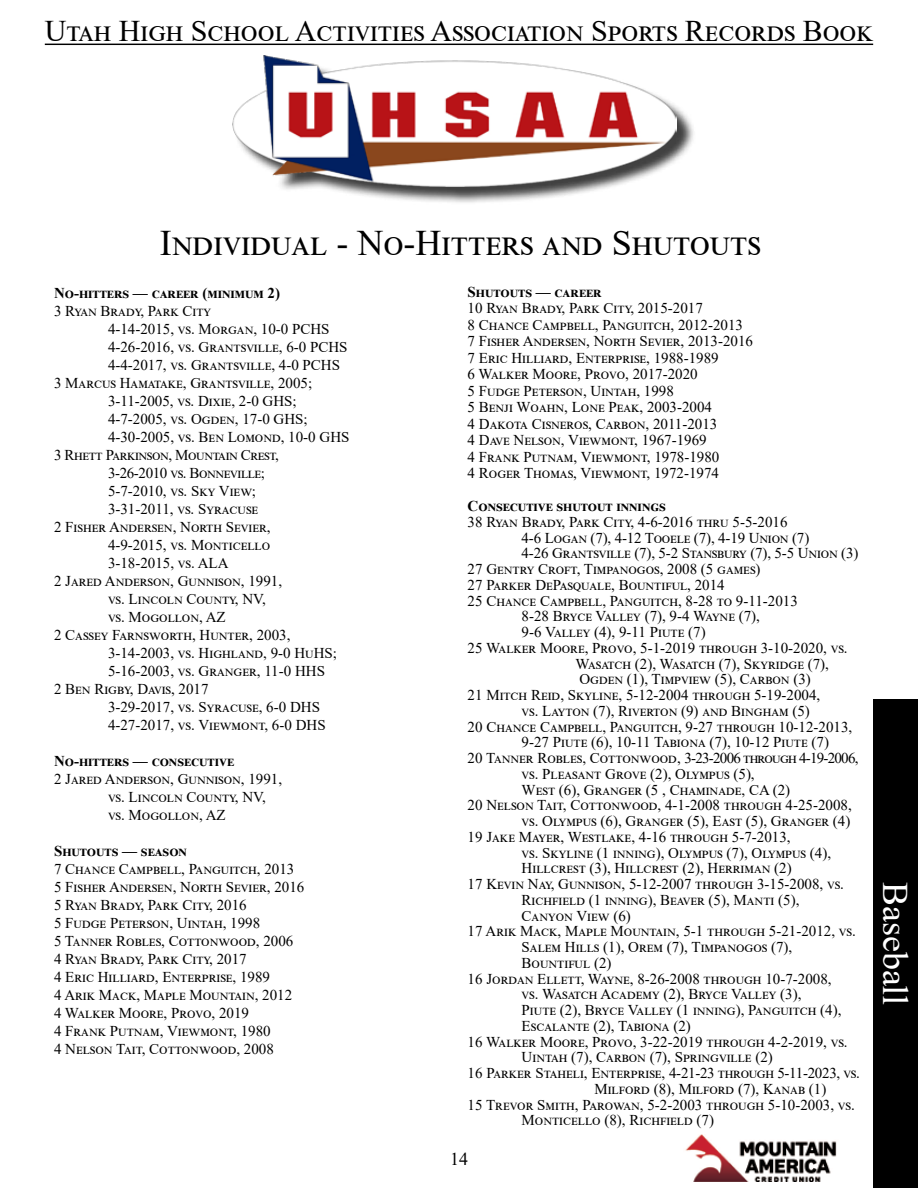
<style>
.page{position:relative;width:918px;height:1188px;background:#fff}
.page>*{position:absolute;margin:0;border:0;box-sizing:border-box;transform-origin:0 0}
.t1{font:36px "Times New Roman";letter-spacing:.065em;color:#000}
.t2{font:36px "Times New Roman";color:#fff}
.t3{font:30px "Times New Roman";color:#000}
.t4{font:18px "Times New Roman";color:#000}
.t5{font:15px/18px "Times New Roman";color:#000}
.t6{font:15px "Times New Roman";letter-spacing:.035em;color:#000}
.t7{font:700 15px "Times New Roman";color:#000}
.t8{font:15px "Times New Roman";letter-spacing:.065em;color:#000}
.t9{font:15px "Times New Roman";letter-spacing:.03em;color:#000}
.t10{font:15px "Times New Roman";letter-spacing:.075em;color:#000}
.t11{font:15px "Times New Roman";letter-spacing:.055em;color:#000}
.t12{font:15px "Times New Roman";letter-spacing:-.025em;color:#000}
</style>
<div class="page">
<hr style="left:45px;top:44px;width:828px;height:1px;background:#000">
<div style="left:235px;top:58px;width:461px;height:147px;background:#000;opacity:.75"></div>
<img style="left:232px;top:55px;width:445px;height:132px">
<img style="left:685px;top:1134px;width:152px;height:48px">
<div style="left:873px;top:699px;width:45px;height:489px;background:#000"></div>
<h2 class="t3" style="left:45px;top:10px;width:830px">Utah High School Activities Association Sports Records Book</h2>
<h1 class="t1" style="left:160px;top:218px;width:603px">Individual - No-Hitters and Shutouts</h1>
<p class="t7" style="left:54px;top:282px;width:228px">No-hitters — career (minimum 2)</p>
<p class="t6" style="left:54px;top:301px;width:159px">3 Ryan Brady, Park City</p>
<p class="t5" style="left:108px;top:320px;width:223px">4-14-2015, vs. Morgan, 10-0 PCHS</p>
<p class="t5" style="left:108px;top:338px;width:241px">4-26-2016, vs. Grantsville, 6-0 PCHS</p>
<p class="t5" style="left:108px;top:356px;width:234px">4-4-2017, vs. Grantsville, 4-0 PCHS</p>
<p class="t11" style="left:54px;top:373px;width:260px">3 Marcus Hamatake, Grantsville, 2005;</p>
<p class="t5" style="left:108px;top:392px;width:190px">3-11-2005, vs. Dixie, 2-0 GHS;</p>
<p class="t5" style="left:108px;top:410px;width:201px">4-7-2005, vs. Ogden, 17-0 GHS;</p>
<p class="t5" style="left:108px;top:428px;width:243px">4-30-2005, vs. Ben Lomond, 10-0 GHS</p>
<p class="t6" style="left:54px;top:445px;width:226px">3 Rhett Parkinson, Mountain Crest,</p>
<p class="t12" style="left:108px;top:463px;width:159px">3-26-2010 vs. Bonneville;</p>
<p class="t5" style="left:108px;top:482px;width:150px">5-7-2010, vs. Sky View;</p>
<p class="t5" style="left:108px;top:500px;width:152px">3-31-2011, vs. Syracuse</p>
<p class="t5" style="left:54px;top:518px;width:218px">2 Fisher Andersen, North Sevier,</p>
<p class="t5" style="left:108px;top:536px;width:164px">4-9-2015, vs. Monticello</p>
<p class="t5" style="left:108px;top:554px;width:122px">3-18-2015, vs. ALA</p>
<p class="t5" style="left:54px;top:572px;width:230px">2 Jared Anderson, Gunnison, 1991,</p>
<p class="t5" style="left:108px;top:590px;width:159px">vs. Lincoln County, NV,</p>
<p class="t5" style="left:108px;top:608px;width:119px">vs. Mogollon, AZ</p>
<p class="t5" style="left:54px;top:626px;width:238px">2 Cassey Farnsworth, Hunter, 2003,</p>
<p class="t5" style="left:108px;top:644px;width:231px">3-14-2003, vs. Highland, 9-0 HuHS;</p>
<p class="t5" style="left:108px;top:662px;width:219px">5-16-2003, vs. Granger, 11-0 HHS</p>
<p class="t5" style="left:54px;top:680px;width:156px">2 Ben Rigby, Davis, 2017</p>
<p class="t5" style="left:108px;top:698px;width:214px">3-29-2017, vs. Syracuse, 6-0 DHS</p>
<p class="t5" style="left:108px;top:716px;width:219px">4-27-2017, vs. Viewmont, 6-0 DHS</p>
<p class="t7" style="left:54px;top:750px;width:182px">No-hitters — consecutive</p>
<p class="t5" style="left:108px;top:770px;width:176px;text-indent:-54px">2 Jared Anderson, Gunnison, 1991, vs. Lincoln County, NV, vs. Mogollon, AZ</p>
<p class="t7" style="left:54px;top:840px;width:135px">Shutouts — season</p>
<p class="t5" style="left:54px;top:860px;width:252px">7 Chance Campbell, Panguitch, 2013<br>5 Fisher Andersen, North Sevier, 2016<br>5 Ryan Brady, Park City, 2016<br>5 Fudge Peterson, Uintah, 1998<br>5 Tanner Robles, Cottonwood, 2006<br>4 Ryan Brady, Park City, 2017<br>4 Eric Hilliard, Enterprise, 1989<br>4 Arik Mack, Maple Mountain, 2012<br>4 Walker Moore, Provo, 2019<br>4 Frank Putnam, Viewmont, 1980<br>4 Nelson Tait, Cottonwood, 2008</p>
<p class="t7" style="left:468px;top:281px;width:135px">Shutouts — career</p>
<p class="t5" style="left:468px;top:299px;width:287px;line-height:16.5px">10 Ryan Brady, Park City, 2015-2017<br>8 Chance Campbell, Panguitch, 2012-2013<br>7 Fisher Andersen, North Sevier, 2013-2016<br>7 Eric Hilliard, Enterprise, 1988-1989<br>6 Walker Moore, Provo, 2017-2020<br>5 Fudge Peterson, Uintah, 1998<br>5 Benji Woahn, Lone Peak, 2003-2004<br>4 Dakota Cisneros, Carbon, 2011-2013<br>4 Dave Nelson, Viewmont, 1967-1969<br>4 Frank Putnam, Viewmont, 1978-1980<br>4 Roger Thomas, Viewmont, 1972-1974</p>
<p class="t7" style="left:468px;top:495px;width:200px">Consecutive shutout innings</p>
<p class="t5" style="left:468px;top:512px;width:321px">38 Ryan Brady, Park City, 4-6-2016 thru 5-5-2016</p>
<p class="t5" style="left:522px;top:528px;width:289px">4-6 Logan (7), 4-12 Tooele (7), 4-19 Union (7)</p>
<p class="t8" style="left:522px;top:543px;width:338px">4-26 Grantsville (7), 5-2 Stansbury (7), 5-5 Union (3)</p>
<p class="t5" style="left:468px;top:560px;width:294px">27 Gentry Croft, Timpanogos, 2008 (5 games)</p>
<p class="t5" style="left:468px;top:575px;width:259px">27 Parker DePasquale, Bountiful, 2014</p>
<p class="t5" style="left:468px;top:591px;width:332px">25 Chance Campbell, Panguitch, 8-28 to 9-11-2013</p>
<p class="t5" style="left:522px;top:607px;width:240px">8-28 Bryce Valley (7), 9-4 Wayne (7),</p>
<p class="t5" style="left:522px;top:623px;width:186px">9-6 Valley (4), 9-11 Piute (7)</p>
<p class="t5" style="left:468px;top:638px;width:379px">25 Walker Moore, Provo, 5-1-2019 through 3-10-2020, vs.</p>
<p class="t5" style="left:576px;top:654px;width:255px">Wasatch (2), Wasatch (7), Skyridge (7),</p>
<p class="t5" style="left:579px;top:670px;width:233px">Ogden (1), Timpview (5), Carbon (3)</p>
<p class="t5" style="left:468px;top:686px;width:354px">21 Mitch Reid, Skyline, 5-12-2004 through 5-19-2004,</p>
<p class="t5" style="left:522px;top:701px;width:290px">vs. Layton (7), Riverton (9) and Bingham (5)</p>
<p class="t5" style="left:468px;top:717px;width:386px">20 Chance Campbell, Panguitch, 9-27 through 10-12-2013,</p>
<p class="t5" style="left:522px;top:733px;width:309px">9-27 Piute (6), 10-11 Tabiona (7), 10-12 Piute (7)</p>
<p class="t5" style="left:468px;top:749px;width:392px">20 Tanner Robles, Cottonwood, 3-23-2006 through 4-19-2006,</p>
<p class="t5" style="left:522px;top:764px;width:235px">vs. Pleasant Grove (2), Olympus (5),</p>
<p class="t6" style="left:522px;top:779px;width:270px">West (6), Granger (5 , Chaminade, CA (2)</p>
<p class="t5" style="left:468px;top:796px;width:386px">20 Nelson Tait, Cottonwood, 4-1-2008 through 4-25-2008,</p>
<p class="t9" style="left:522px;top:811px;width:330px">vs. Olympus (6), Granger (5), East (5), Granger (4)</p>
<p class="t5" style="left:468px;top:827px;width:324px">19 Jake Mayer, Westlake, 4-16 through 5-7-2013,</p>
<p class="t9" style="left:522px;top:842px;width:311px">vs. Skyline (1 inning), Olympus (7), Olympus (4),</p>
<p class="t5" style="left:522px;top:859px;width:272px">Hillcrest (3), Hillcrest (2), Herriman (2)</p>
<p class="t5" style="left:468px;top:875px;width:376px">17 Kevin Nay, Gunnison, 5-12-2007 through 3-15-2008, vs.</p>
<p class="t5" style="left:522px;top:890px;width:279px">Richfield (1 inning), Beaver (5), Manti (5),</p>
<p class="t5" style="left:522px;top:906px;width:111px">Canyon View (6)</p>
<p class="t5" style="left:468px;top:922px;width:388px">17 Arik Mack, Maple Mountain, 5-1 through 5-21-2012, vs.</p>
<p class="t5" style="left:522px;top:938px;width:272px">Salem Hills (1), Orem (7), Timpanogos (7),</p>
<p class="t5" style="left:522px;top:953px;width:91px">Bountiful (2)</p>
<p class="t5" style="left:468px;top:969px;width:366px">16 Jordan Ellett, Wayne, 8-26-2008 through 10-7-2008,</p>
<p class="t5" style="left:522px;top:985px;width:281px">vs. Wasatch Academy (2), Bryce Valley (3),</p>
<p class="t8" style="left:522px;top:1000px;width:321px">Piute (2), Bryce Valley (1 inning), Panguitch (4),</p>
<p class="t10" style="left:522px;top:1015px;width:171px">Escalante (2), Tabiona (2)</p>
<p class="t5" style="left:468px;top:1032px;width:379px">16 Walker Moore, Provo, 3-22-2019 through 4-2-2019, vs.</p>
<p class="t10" style="left:522px;top:1047px;width:253px">Uintah (7), Carbon (7), Springville (2)</p>
<p class="t5" style="left:468px;top:1064px;width:392px">16 Parker Staheli, Enterprise, 4-21-23 through 5-11-2023, vs.</p>
<p class="t6" style="left:594px;top:1078px;width:234px">Milford (8), Milford (7), Kanab (1)</p>
<p class="t5" style="left:468px;top:1095px;width:387px">15 Trevor Smith, Parowan, 5-2-2003 through 5-10-2003, vs.</p>
<p class="t5" style="left:522px;top:1111px;width:194px">Monticello (8), Richfield (7)</p>
<p class="t4" style="left:450px;top:1146px;width:19px">14</p>
<h1 class="t2" style="left:920px;top:882px;width:125px;rotate:90deg">Baseball</h1>
</div>
